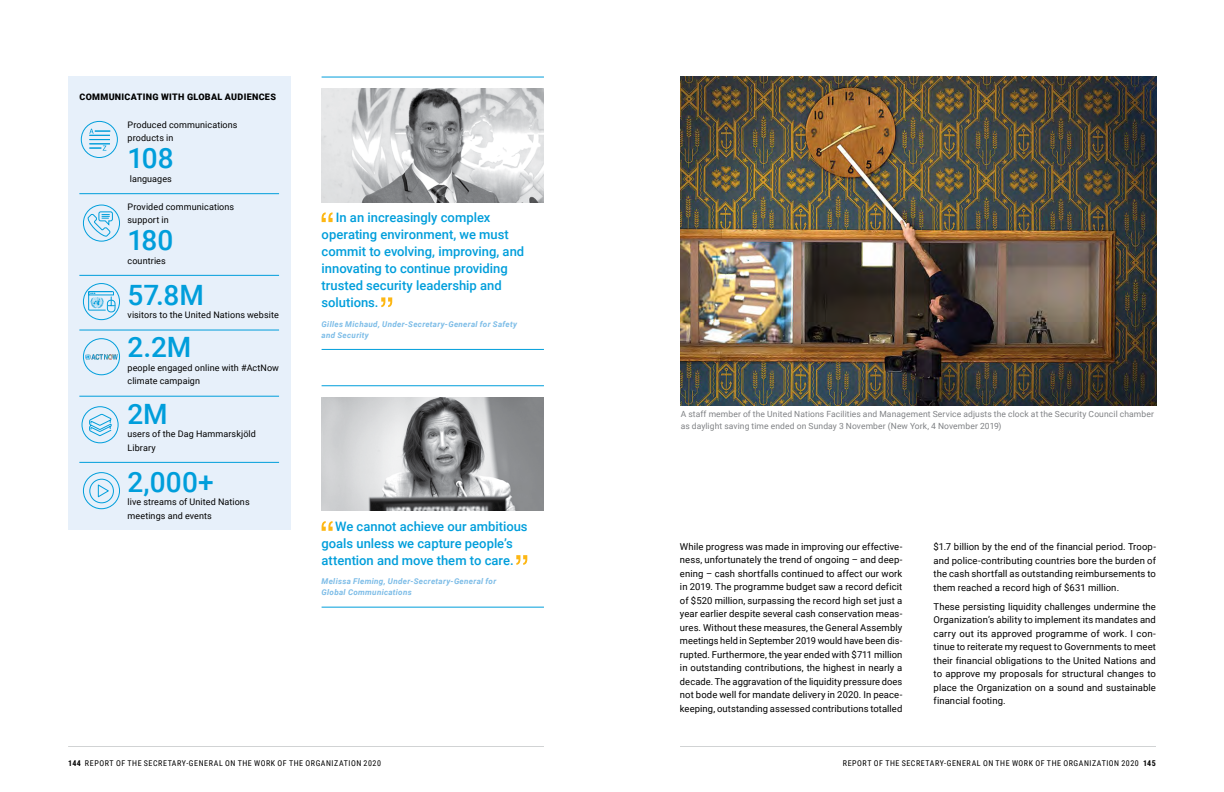
<style>
.page{position:relative;width:1224px;height:792px;background:#fff}
.page>*{position:absolute;margin:0;border:0;box-sizing:border-box;transform-origin:0 0}
.infographic_box_text{font:500 28px "Roboto";letter-spacing:-.005em;color:#009edb}
.QUOTE{font:500 13px/17px "Roboto";color:#009edb}
.TX_ragged_column{font:9.5px/13.5px "Roboto";letter-spacing:.01em;color:#000;text-align:justify}
.infographic_box_text-2{font:9px/13.5px "Roboto";letter-spacing:.01em;color:#000}
.chart_title{font:900 9px "Roboto";letter-spacing:.035em;color:#000}
.CAP_below_image{font:8.5px/11.5px "Roboto";letter-spacing:.015em;color:#808285}
.t1{font:8px "Roboto Condensed";letter-spacing:.07em;color:#000}
.QUOTE_author{font:italic 700 8px/11px "Roboto";letter-spacing:.04em;color:#7cbce7}
.s1{font-weight:700}
</style>
<div class="page">
<hr style="left:680px;top:746px;width:476px;height:1px;background:#d1d3d4">
<hr style="left:68px;top:746px;width:476px;height:1px;background:#d1d3d4">
<div style="left:68px;top:77px;width:222px;height:453px;background:#e7f0fa"></div>
<hr style="left:79px;top:193px;width:200px;height:1px;background:#009edb">
<hr style="left:79px;top:275px;width:200px;height:1px;background:#009edb">
<hr style="left:79px;top:330px;width:200px;height:1px;background:#009edb">
<hr style="left:79px;top:396px;width:200px;height:1px;background:#009edb">
<hr style="left:79px;top:462px;width:200px;height:1px;background:#009edb">
<svg style="left:83px;top:205px;width:37px;height:36px"></svg>
<div style="left:83px;top:205px;width:37px;height:37px;border:1px solid #009edb;border-radius:50%"></div>
<svg style="left:83px;top:473px;width:37px;height:36px"></svg>
<div style="left:83px;top:472px;width:37px;height:37px;border:1px solid #009edb;border-radius:50%"></div>
<svg style="left:90px;top:479px;width:23px;height:24px"></svg>
<div style="left:89px;top:479px;width:25px;height:24px;border:1px solid #009edb;border-radius:50%"></div>
<svg style="left:97px;top:484px;width:13px;height:14px"></svg>
<div style="left:82px;top:406px;width:36px;height:37px;border:1px solid #009edb;border-radius:50%"></div>
<svg style="left:89px;top:413px;width:23px;height:24px"></svg>
<svg style="left:81px;top:121px;width:36px;height:37px"></svg>
<div style="left:81px;top:121px;width:37px;height:37px;border:1px solid #009edb;border-radius:50%"></div>
<svg style="left:89px;top:129px;width:21px;height:22px"></svg>
<div style="left:83px;top:338px;width:37px;height:37px;border:1px solid #009edb;border-radius:50%"></div>
<img style="left:85px;top:354px;width:33px;height:5px">
<svg style="left:86px;top:211px;width:27px;height:26px"></svg>
<svg style="left:83px;top:284px;width:37px;height:36px"></svg>
<div style="left:83px;top:283px;width:37px;height:37px;border:1px solid #009edb;border-radius:50%"></div>
<div style="left:107px;top:300px;width:8px;height:12px;border:1px solid #009edb;border-radius:3px"></div>
<svg style="left:88px;top:291px;width:28px;height:20px"></svg>
<hr style="left:322px;top:77px;width:222px;height:1px;background:#009edb">
<hr style="left:322px;top:349px;width:222px;height:1px;background:#009edb">
<svg style="left:322px;top:212px;width:11px;height:10px"></svg>
<svg style="left:381px;top:297px;width:11px;height:10px"></svg>
<img style="left:322px;top:89px;width:222px;height:113px">
<hr style="left:322px;top:385px;width:222px;height:1px;background:#009edb">
<hr style="left:322px;top:607px;width:222px;height:1px;background:#009edb">
<svg style="left:322px;top:521px;width:11px;height:10px"></svg>
<svg style="left:516px;top:555px;width:11px;height:10px"></svg>
<img style="left:322px;top:398px;width:222px;height:113px">
<img style="left:680px;top:76px;width:477px;height:329px">
<p class="chart_title" style="left:80px;top:91px;width:198px">COMMUNICATING WITH GLOBAL AUDIENCES</p>
<p class="infographic_box_text-2" style="left:128px;top:118px;width:112px">Produced communications products in</p>
<p class="infographic_box_text" style="left:128px;top:139px;width:48px">108</p>
<p class="infographic_box_text-2" style="left:130px;top:172px;width:44px">languages</p>
<p class="infographic_box_text-2" style="left:128px;top:199px;width:108px">Provided communications support in</p>
<p class="infographic_box_text" style="left:128px;top:221px;width:47px">180</p>
<p class="infographic_box_text-2" style="left:128px;top:253px;width:40px">countries</p>
<p class="infographic_box_text" style="left:128px;top:275px;width:78px">57.8M</p>
<p class="infographic_box_text-2" style="left:128px;top:308px;width:153px">visitors to the United Nations website</p>
<p class="infographic_box_text" style="left:128px;top:328px;width:65px">2.2M</p>
<p class="infographic_box_text-2" style="left:128px;top:361px;width:153px">people engaged online with #ActNow climate campaign</p>
<p class="infographic_box_text" style="left:128px;top:394px;width:42px">2M</p>
<p class="infographic_box_text-2" style="left:128px;top:427px;width:130px">users of the Dag Hammarskjöld<br>Library</p>
<p class="infographic_box_text" style="left:128px;top:462px;width:88px">2,000+</p>
<p class="infographic_box_text-2" style="left:128px;top:495px;width:124px">live streams of United Nations meetings and events</p>
<p class="QUOTE" style="left:322px;top:208px;width:204px;text-indent:14px">In an increasingly complex operating environment, we must commit to evolving, improving, and innovating to continue providing trusted security leadership and solutions.</p>
<p class="QUOTE_author" style="left:322px;top:318px;width:197px">Gilles Michaud, Under-Secretary-General for Safety and Security</p>
<p class="QUOTE" style="left:322px;top:517px;width:208px;text-indent:14px">We cannot achieve our ambitious goals unless we capture people’s attention and move them to care.</p>
<p class="QUOTE_author" style="left:322px;top:576px;width:176px">Melissa Fleming, Under-Secretary-General for<br>Global Communications</p>
<p class="CAP_below_image" style="left:681px;top:408px;width:475px">A staff member of the United Nations Facilities and Management Service adjusts the clock at the Security Council chamber as daylight saving time ended on Sunday 3 November (New York, 4 November 2019)</p>
<p class="TX_ragged_column" style="left:680px;top:539px;width:224px">While progress was made in improving our effective&shy;ness, unfortunately the trend of ongoing – and deep&shy;ening – cash shortfalls continued to affect our work in 2019. The programme budget saw a record deficit of $520 million, surpassing the record high set just a year earlier despite several cash conservation meas&shy;ures. Without these measures, the General Assembly meetings held in September 2019 would have been dis&shy;rupted. Furthermore, the year ended with $711 million in outstanding contributions, the highest in nearly a decade. The aggravation of the liquidity pressure does not bode well for mandate delivery in 2020. In peace&shy;keeping, outstanding assessed contributions totalled</p>
<p class="TX_ragged_column" style="left:934px;top:540px;width:224px">$1.7 billion by the end of the financial period. Troop&shy;and police-contributing countries bore the burden of the cash shortfall as outstanding reimbursements to them reached a record high of $631 million.</p>
<p class="TX_ragged_column" style="left:934px;top:599px;width:224px">These persisting liquidity challenges undermine the Organization’s ability to implement its mandates and carry out its approved programme of work. I con&shy;tinue to reiterate my request to Governments to meet their financial obligations to the United Nations and to approve my proposals for structural changes to place the Organization on a sound and sustainable financial footing.</p>
<p class="t1" style="left:68px;top:757px;width:314px"><span class="s1">144</span> REPORT OF THE SECRETARY-GENERAL ON THE WORK OF THE ORGANIZATION 2020</p>
<p class="t1" style="left:843px;top:757px;width:314px">REPORT OF THE SECRETARY-GENERAL ON THE WORK OF THE ORGANIZATION 2020 <span class="s1">145</span></p>
</div>
